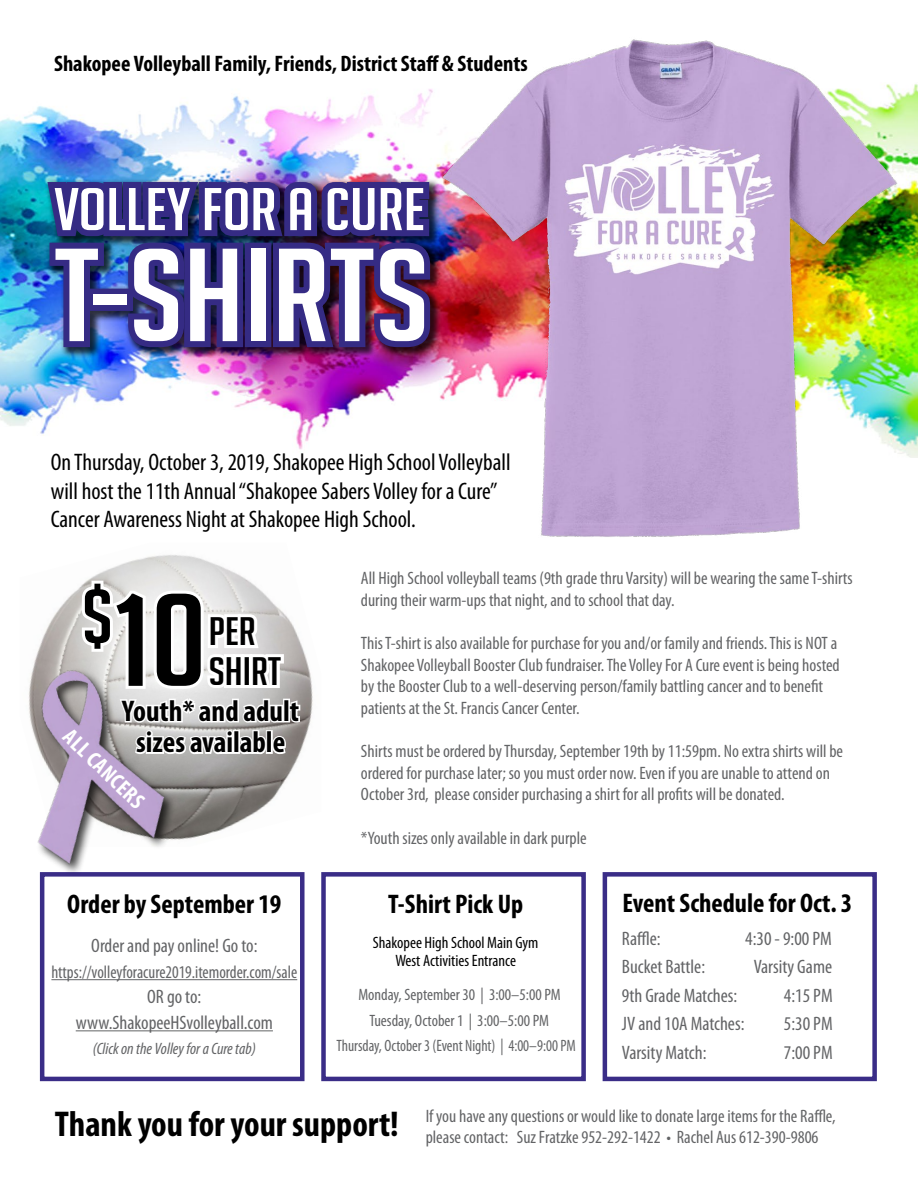
<style>
.page{position:relative;width:918px;height:1188px;background:#fff}
.page>*{position:absolute;margin:0;border:0;box-sizing:border-box;transform-origin:0 0}
.t1{font:128.7px "Big Noodle Titling";color:#fff;scale:1.18 1}
.t2{font:128.4px "Big Noodle Titling";color:#000;scale:1.15 1}
.t3{font:58.65px "Big Noodle Titling";color:#fff;scale:1.18 1}
.t4{font:38.7px/39.9px "Big Noodle Titling";color:#000;scale:1.15 1}
.t5{font:700 condensed 36px "Myriad Pro";color:#000}
.t6{font:700 condensed 30px/31.5px "Myriad Pro";color:#000;text-align:center}
.t7{font:700 condensed 27px "Myriad Pro";color:#000}
.t8{font:condensed 24px/28.8px "Myriad Pro";color:#000}
.t9{font:700 condensed 22.5px "Myriad Pro";color:#000}
.t10{font:700 condensed 22.5px "Myriad Pro";color:#fff}
.t11{font:condensed 19.5px/25.5px "Myriad Pro";color:#636466;text-align:center}
.t12{font:condensed 18px/21.6px "Myriad Pro";color:#636466}
.t13{font:condensed 18px "Myriad Pro";color:#636466;scale:.95 1}
.t14{font:condensed 16.5px/25.5px "Myriad Pro";color:#636466;text-align:center}
.t15{font:condensed 16.5px/18px "Myriad Pro";color:#000;text-align:center}
.t16{font:italic condensed 16.5px "Myriad Pro";color:#636466}
</style>
<div class="page">
<img style="left:42px;top:555px;width:271px;height:284px">
<img style="left:0;top:84px;width:918px;height:374px">
<img style="left:443px;top:39px;width:457px;height:498px">
<div style="left:44px;top:178px;width:398px;height:181px;background:#000;opacity:.75"></div>
<img style="left:40px;top:174px;width:396px;height:179px">
<div style="left:603px;top:872px;width:274px;height:209px;background:#fff;border:4px solid #3a2d87"></div>
<div style="left:40px;top:872px;width:265px;height:209px;background:#fff;border:4px solid #3a2d87"></div>
<hr style="left:51px;top:979px;width:246px;height:1px;background:#636466">
<hr style="left:76px;top:1030px;width:197px;height:1px;background:#636466">
<div style="left:321px;top:872px;width:265px;height:209px;background:#fff;border:4px solid #3a2d87"></div>
<img style="left:28px;top:639px;width:163px;height:248px">
<svg style="left:79px;top:578px;width:223px;height:221px"></svg>
<p class="t9" style="left:54px;top:49px;width:475px">Shakopee Volleyball Family, Friends, District Staff &amp; Students</p>
<h3 class="t3" style="left:54px;top:178px;width:316px">VOLLEY FOR A CURE</h3>
<h1 class="t1" style="left:54px;top:226px;width:320px">T-Shirts</h1>
<h3 class="t8" style="left:51px;top:447px;width:461px">On Thursday, October 3, 2019, Shakopee High School Volleyball will host the 11th Annual “Shakopee Sabers Volley for a Cure”<br>Cancer Awareness Night at Shakopee High School.</h3>
<h2 class="t2" style="left:82px;top:571px;width:111px"><sup>$</sup>10</h2>
<h3 class="t4" style="left:209px;top:611px;width:65px">PER<br>SHIRT</h3>
<h3 class="t6" style="left:122px;top:695px;width:179px">Youth* and adult sizes available</h3>
<p class="t10" style="left:76px;top:723px;width:105px;rotate:44deg">ALL CANCERS</p>
<h3 class="t7" style="left:67px;top:888px;width:216px">Order by September 19</h3>
<p class="t11" style="left:91px;top:933px;width:168px">Order and pay online! Go to:</p>
<p class="t13" style="left:51px;top:961px;width:260px">https://volleyforacure2019.itemorder.com/sale</p>
<p class="t11" style="left:76px;top:984px;width:199px">OR go to: www.ShakopeeHSvolleyball.com</p>
<p class="t16" style="left:93px;top:1039px;width:165px">(Click on the Volley for a Cure tab)</p>
<p class="t12" style="left:361px;top:568px;width:493px">All High School volleyball teams (9th grade thru Varsity) will be wearing the same T-shirts during their warm-ups that night, and to school that day.</p>
<p class="t12" style="left:361px;top:632px;width:480px">This T-shirt is also available for purchase for you and/or family and friends. This is NOT a Shakopee Volleyball Booster Club fundraiser. The Volley For A Cure event is being hosted by the Booster Club to a well-deserving person/family battling cancer and to benefit patients at the St. Francis Cancer Center.</p>
<p class="t12" style="left:361px;top:740px;width:484px">Shirts must be ordered by Thursday, September 19th by 11:59pm. No extra shirts will be ordered for purchase later; so you must order now. Even if you are unable to attend on<br>October 3rd, please consider purchasing a shirt for all profits will be donated.</p>
<p class="t12" style="left:361px;top:827px;width:227px">*Youth sizes only available in dark purple</p>
<h3 class="t7" style="left:388px;top:888px;width:137px">T-Shirt Pick Up</h3>
<p class="t15" style="left:373px;top:933px;width:167px">Shakopee High School Main Gym<br>West Activities Entrance</p>
<p class="t14" style="left:336px;top:982px;width:241px">Monday, September 30 | 3:00–5:00 PM<br>Tuesday, October 1 | 3:00–5:00 PM<br>Thursday, October 3 (Event Night) | 4:00–9:00 PM</p>
<h3 class="t7" style="left:622px;top:886px;width:232px">Event Schedule for Oct. 3</h3>
<p class="t11" style="left:622px;top:925px;width:40px">Raffle:</p>
<p class="t11" style="left:745px;top:925px;width:88px">4:30 - 9:00 PM</p>
<p class="t11" style="left:622px;top:954px;width:85px">Bucket Battle:</p>
<p class="t11" style="left:754px;top:954px;width:80px">Varsity Game</p>
<p class="t11" style="left:622px;top:982px;width:117px">9th Grade Matches:</p>
<p class="t11" style="left:784px;top:982px;width:50px">4:15 PM</p>
<p class="t11" style="left:622px;top:1011px;width:124px">JV and 10A Matches:</p>
<p class="t11" style="left:784px;top:1011px;width:50px">5:30 PM</p>
<p class="t11" style="left:622px;top:1039px;width:86px">Varsity Match:</p>
<p class="t11" style="left:784px;top:1039px;width:50px">7:00 PM</p>
<h3 class="t5" style="left:55px;top:1101px;width:345px">Thank you for your support!</h3>
<p class="t12" style="left:426px;top:1106px;width:412px;line-height:21px">If you have any questions or would like to donate large items for the Raffle, please contact: Suz Fratzke 952-292-1422 • Rachel Aus 612-390-9806</p>
</div>
